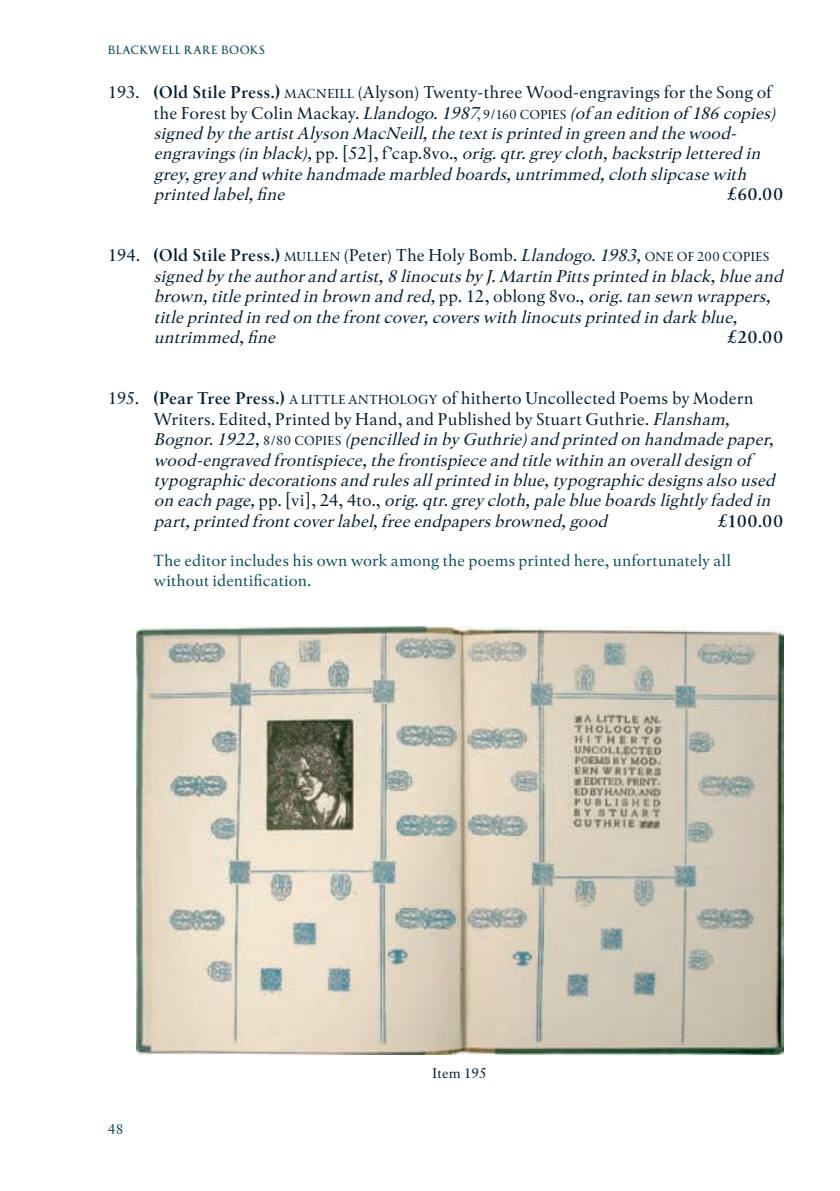
<style>
.page{position:relative;width:840px;height:1191px;background:#fff}
.page>*{position:absolute;margin:0;border:0;box-sizing:border-box;transform-origin:0 0}
.t1{font:italic 17px/20.4px "Blackwell";letter-spacing:.025em;color:#001d31}
.t2{font:700 17px "Blackwell";letter-spacing:.035em;color:#001d31}
.t3{font:16px/19.2px "Blackwell";letter-spacing:.01em;color:#054a5e}
.t4{font:14px "Blackwell";letter-spacing:.01em;color:#001d31}
.t5{font:14px "Blackwell";color:#054a5e}
.t6{font:12px "Blackwell Titling";letter-spacing:.035em;color:#054a5e}
.s1{font-style:normal}
.s2{font-weight:700;font-style:normal}
.s3{font-style:normal;font-size:13px}
</style>
<div class="page">
<img style="left:136px;top:626px;width:646px;height:428px">
<p class="t6" style="left:108px;top:44px;width:159px">BLACKWELL RARE BOOKS</p>
<p class="t1" style="left:154px;top:82px;width:627px;text-indent:-46px"><span class="s1">193.</span> <span class="s2">(Old Stile Press.)</span> <span class="s3">MACNEILL</span> <span class="s1">(Alyson) Twenty-three Wood-engravings for the Song of the Forest by Colin Mackay.</span> Llandogo.1987<span class="s3">, 9/160 COPIES</span> (of aneditionof 186copies) signed by the artist Alyson MacNeill, the text is printed in green and the wood&shy;engravings (in black), <span class="s1">p p . [ 5 2 ] , f ’ c a p . 8 v o . ,</span> orig. qtr. grey cloth, backstrip lettered in grey, grey and white handmade marbled boards, untrimmed, cloth slipcase with printed label, fine</p>
<p class="t2" style="left:726px;top:184px;width:58px">£60.00</p>
<p class="t1" style="left:154px;top:245px;width:634px;text-indent:-46px"><span class="s1">194.</span> <span class="s2">(Old Stile Press.)</span> <span class="s3">MULLEN</span> <span class="s1">(Peter) The Holy Bomb.</span> Llandogo.1983,<span class="s3">ONE OF 200 COPIES </span>signed by the author and artist, 8 linocuts by J. Martin Pitts printed in black, blue and brown, title printed in brown and red, <span class="s1">p p . 1 2 , o b l o n g 8 v o . ,</span> orig. tan sewn wrappers, title printed in red on the front cover, covers with linocuts printed in dark blue, untrimmed, fine</p>
<p class="t2" style="left:726px;top:327px;width:58px">£20.00</p>
<p class="t1" style="left:154px;top:388px;width:626px;text-indent:-46px"><span class="s1">195.</span> <span class="s2">(Pear Tree Press.)</span> <span class="s3">A LITTLE ANTHOLOGY</span> <span class="s1">of hitherto Uncollected Poems by Modern Writers. Edited, Printed by Hand, and Published by Stuart Guthrie.</span> Flansham, Bognor. 1922, <span class="s3">8 / 8 0 C O P I E S</span> (pencilled in by Guthrie) and printed on handmade paper, wood-engraved frontispiece, the frontispiece and title within an overall design of typographic decorations and rules all printed in blue, typographic designs also used on each page, <span class="s1">p p . [ v i ] , 2 4 , 4 t o . ,</span> orig. qtr. grey cloth, pale blue boards lightly faded in part, printed front cover label, free endpapers browned, good</p>
<p class="t2" style="left:717px;top:510px;width:67px">£100.00</p>
<p class="t3" style="left:154px;top:551px;width:578px">The editor includes his own work among the poems printed here, unfortunately all without identification.</p>
<p class="t5" style="left:108px;top:1120px;width:17px">48</p>
<p class="t4" style="left:432px;top:1064px;width:56px">Item 195</p>
</div>
